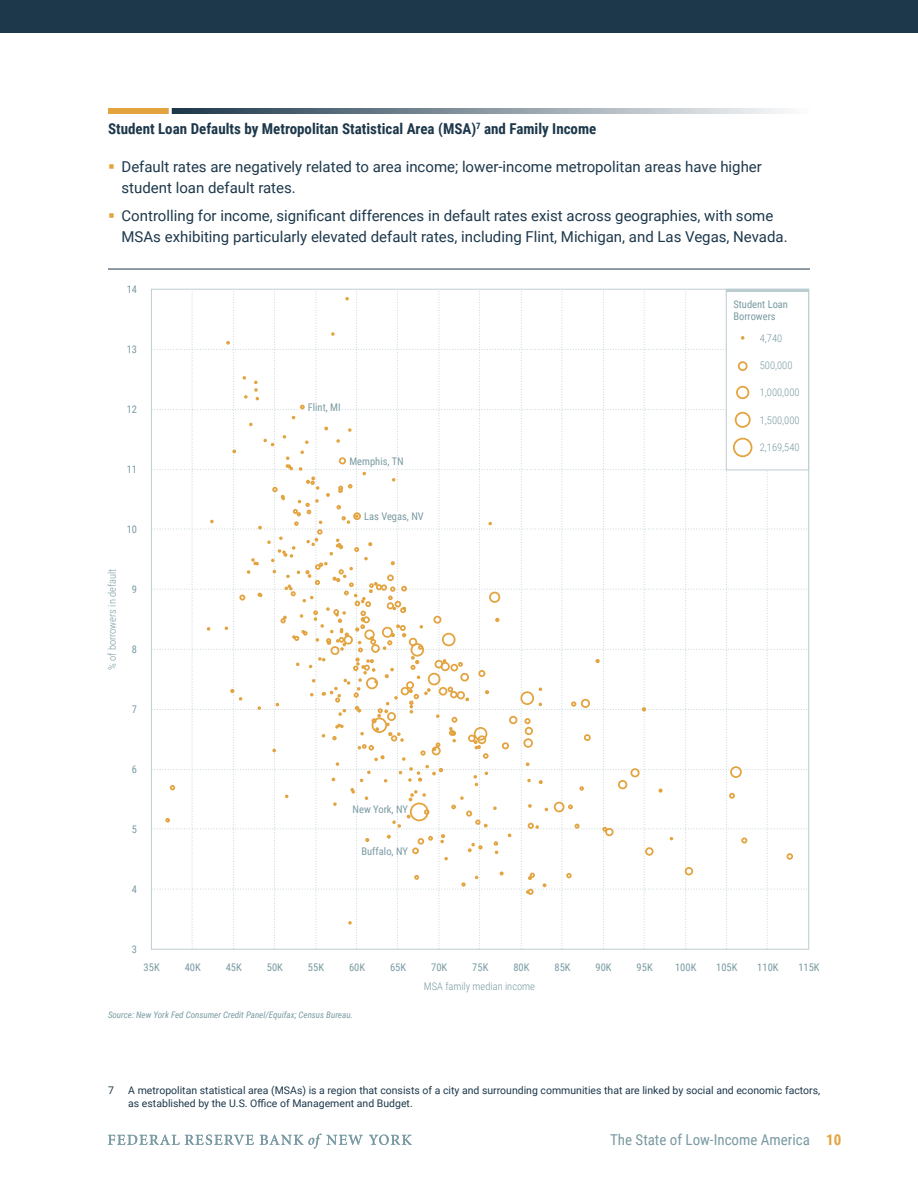
<style>
.page{position:relative;width:918px;height:1188px;background:#fff}
.page>*{position:absolute;margin:0;border:0;box-sizing:border-box;transform-origin:0 0}
.t1{font:15px/21px "Roboto";color:#1d384b}
.Figure{font:700 15px "Roboto Condensed";color:#1d384b}
.t2{font:15px "Roboto Condensed";color:#799aa2}
.Footnotes{font:10.5px/13.5px "Roboto";color:#1d384b}
.Text{font:10.5px/12px "Roboto Condensed";color:#799aa2}
.Text-2{font:300 10.5px "Roboto Condensed";color:#799aa2}
.Source{font:italic 9px "Roboto Condensed";color:#799aa2}
.s1{font-weight:700;color:#e3a33e}
</style>
<div class="page">
<div style="left:0;top:0;width:918px;height:32px;background:#1d384b"></div>
<svg style="left:172px;top:108px;width:613px;height:6px;background:#8896a0"></svg>
<div style="left:108px;top:108px;width:61px;height:6px;background:#e3a33e"></div>
<hr style="left:726px;top:289px;width:83px;height:3px;background:#bccdd1">
<svg style="left:152px;top:290px;width:657px;height:659px"></svg>
<div style="left:738px;top:361px;width:10px;height:10px;border:2px solid #e3a33e;border-radius:50%"></div>
<div style="left:736px;top:386px;width:13px;height:13px;border:2px solid #e3a33e;border-radius:50%"></div>
<div style="left:735px;top:412px;width:16px;height:16px;border:2px solid #e3a33e;border-radius:50%"></div>
<div style="left:733px;top:438px;width:19px;height:19px;border:2px solid #e3a33e;border-radius:50%"></div>
<hr style="left:108px;top:269px;width:702px;height:1px;background:#1d384b">
<svg style="left:108px;top:1135px;width:146px;height:10px"></svg>
<svg style="left:369px;top:1135px;width:43px;height:10px"></svg>
<svg style="left:260px;top:1134px;width:103px;height:15px"></svg>
<p class="Figure" style="left:108px;top:118px;width:490px">Student Loan Defaults by Metropolitan Statistical Area (MSA)<sup>7</sup> and Family Income</p>
<p class="t1" style="left:122px;top:156px;width:642px">Default rates are negatively related to area income; lower-income metropolitan areas have higher student loan default rates.</p>
<p class="t1" style="left:122px;top:204px;width:668px">Controlling for income, significant differences in default rates exist across geographies, with some<br>MSAs exhibiting particularly elevated default rates, including Flint, Michigan, and Las Vegas, Nevada.</p>
<p class="Text" style="left:127px;top:283px;width:12px">14</p>
<p class="Text" style="left:127px;top:343px;width:12px">13</p>
<p class="Text" style="left:127px;top:403px;width:12px">12</p>
<p class="Text" style="left:127px;top:463px;width:12px">11</p>
<p class="Text" style="left:127px;top:523px;width:12px">10</p>
<p class="Text-2" style="left:105px;top:670px;width:103px;rotate:-90deg">% of borrowers in default</p>
<p class="Text" style="left:132px;top:583px;width:7px">9</p>
<p class="Text" style="left:132px;top:643px;width:7px">8</p>
<p class="Text" style="left:132px;top:703px;width:7px">7</p>
<p class="Text" style="left:308px;top:401px;width:35px">Flint, MI</p>
<p class="Text" style="left:349px;top:455px;width:56px">Memphis, TN</p>
<p class="Text" style="left:364px;top:510px;width:61px">Las Vegas, NV</p>
<p class="Text" style="left:733px;top:298px;width:56px">Student Loan<br>Borrowers</p>
<p class="Text-2" style="left:760px;top:331px;width:24px">4,740</p>
<p class="Text-2" style="left:760px;top:358px;width:34px">500,000</p>
<p class="Text-2" style="left:760px;top:385px;width:41px">1,000,000</p>
<p class="Text-2" style="left:760px;top:413px;width:41px">1,500,000</p>
<p class="Text-2" style="left:760px;top:440px;width:41px">2,169,540</p>
<p class="Text" style="left:132px;top:763px;width:7px">6</p>
<p class="Text" style="left:132px;top:823px;width:7px">5</p>
<p class="Text" style="left:132px;top:883px;width:7px">4</p>
<p class="Text" style="left:132px;top:943px;width:7px">3</p>
<p class="Text" style="left:353px;top:803px;width:57px">New York, NY</p>
<p class="Text" style="left:361px;top:845px;width:48px">Buffalo, NY</p>
<p class="Text" style="left:144px;top:961px;width:18px">35K</p>
<p class="Text" style="left:185px;top:961px;width:18px">40K</p>
<p class="Text" style="left:226px;top:961px;width:18px">45K</p>
<p class="Text" style="left:267px;top:961px;width:18px">50K</p>
<p class="Text" style="left:308px;top:961px;width:18px">55K</p>
<p class="Text" style="left:349px;top:961px;width:18px">60K</p>
<p class="Text" style="left:390px;top:961px;width:18px">65K</p>
<p class="Text" style="left:431px;top:961px;width:18px">70K</p>
<p class="Text" style="left:472px;top:961px;width:18px">75K</p>
<p class="Text" style="left:513px;top:961px;width:18px">80K</p>
<p class="Text" style="left:554px;top:961px;width:18px">85K</p>
<p class="Text" style="left:596px;top:961px;width:18px">90K</p>
<p class="Text" style="left:637px;top:961px;width:18px">95K</p>
<p class="Text" style="left:675px;top:961px;width:23px">100K</p>
<p class="Text" style="left:716px;top:961px;width:23px">105K</p>
<p class="Text" style="left:757px;top:961px;width:23px">110K</p>
<p class="Text" style="left:798px;top:961px;width:23px">115K</p>
<p class="Text-2" style="left:424px;top:979px;width:113px">MSA family median income</p>
<p class="Source" style="left:108px;top:1009px;width:246px">Source: New York Fed Consumer Credit Panel/Equifax; Census Bureau.</p>
<p class="Footnotes" style="left:108px;top:1083px;width:7px">7</p>
<p class="Footnotes" style="left:128px;top:1083px;width:693px">A metropolitan statistical area (MSAs) is a region that consists of a city and surrounding communities that are linked by social and economic factors, as established by the U.S. Office of Management and Budget.</p>
<p class="t2" style="left:610px;top:1129px;width:233px">The State of Low-Income America <span class="s1">10</span></p>
</div>
